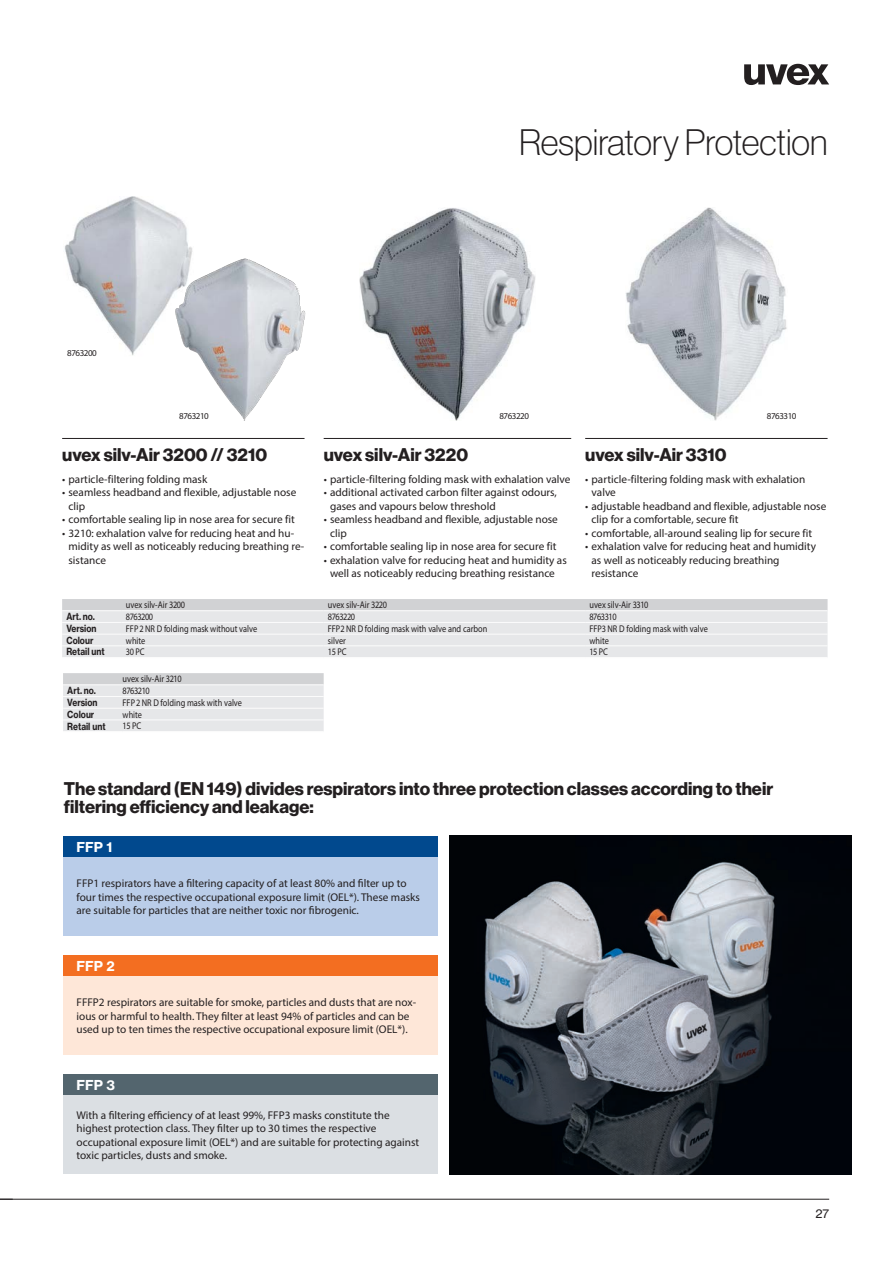
<style>
.page{position:relative;width:893px;height:1263px;background:#fff}
.page>*{position:absolute;margin:0;border:0;box-sizing:border-box;transform-origin:0 0}
._01_Rubrik_EN{font:36px "N Haas Grotesk DS Pro 35 X Lt";color:#231f20}
._07_Text_FT_9{font:18px "N Haas Grotesk DS Pro 75 Bd";color:#231f20}
._05_Produkt-HL{font:18px "N Haas Grotesk DS Pro 75 Bd";color:#231f20}
._07_Text_FT_9_EN{font:13.5px "N Haas Grotesk TX Pro 75 Bd";color:#fff}
.t1{font:12px "N Haas Grotesk TX Pro 55 Rg";color:#231f20}
._04_Text_FT_7_5_EN{font:11.25px/13.5px "Myriad Pro";color:#231f20}
._04_TAB_6_5{font:9.75px "Myriad Pro";color:#231f20;scale:.85 1}
._04_TAB_6_5-2{font:9.75px "N Haas Grotesk TX Pro 75 Bd";color:#231f20;scale:.85 1}
._04_TAB_6_5-3{font:9.75px "Myriad Pro";letter-spacing:-.05em;color:#231f20;scale:.85 1}
._09_Fußtext{font:9px "Myriad Pro";letter-spacing:-.05em;color:#231f20}
</style>
<div class="page">
<svg style="left:744px;top:64px;width:85px;height:21px"></svg>
<hr style="left:0;top:1199px;width:829px;height:1px;background:#231f20">
<img style="left:64px;top:196px;width:129px;height:160px">
<hr style="left:62px;top:438px;width:243px;height:1px;background:#231f20">
<hr style="left:585px;top:438px;width:243px;height:1px;background:#231f20">
<hr style="left:324px;top:438px;width:247px;height:1px;background:#231f20">
<svg style="left:62px;top:599px;width:766px;height:58px;background:#e2e3e5"></svg>
<hr style="left:62px;top:622px;width:60px;height:1px;background:#fcfcfc">
<hr style="left:122px;top:622px;width:202px;height:1px;background:#fcfcfc">
<hr style="left:324px;top:622px;width:261px;height:1px;background:#fcfcfc">
<hr style="left:585px;top:622px;width:243px;height:1px;background:#fcfcfc">
<hr style="left:62px;top:634px;width:60px;height:1px;background:#fcfcfc">
<hr style="left:122px;top:634px;width:202px;height:1px;background:#fcfcfc">
<hr style="left:324px;top:634px;width:261px;height:1px;background:#fcfcfc">
<hr style="left:585px;top:634px;width:243px;height:1px;background:#fcfcfc">
<hr style="left:62px;top:645px;width:60px;height:1px;background:#fcfcfc">
<hr style="left:122px;top:645px;width:202px;height:1px;background:#fcfcfc">
<hr style="left:324px;top:645px;width:261px;height:1px;background:#fcfcfc">
<hr style="left:585px;top:645px;width:243px;height:1px;background:#fcfcfc">
<hr style="left:62px;top:610px;width:60px;height:1px;background:#fcfcfc">
<hr style="left:122px;top:610px;width:202px;height:1px;background:#fcfcfc">
<hr style="left:324px;top:610px;width:261px;height:1px;background:#fcfcfc">
<hr style="left:585px;top:610px;width:243px;height:1px;background:#fcfcfc">
<svg style="left:63px;top:673px;width:261px;height:58px;background:#e2e3e5"></svg>
<hr style="left:63px;top:696px;width:60px;height:1px;background:#fcfcfc">
<hr style="left:123px;top:696px;width:201px;height:1px;background:#fcfcfc">
<hr style="left:63px;top:708px;width:60px;height:1px;background:#fcfcfc">
<hr style="left:123px;top:708px;width:201px;height:1px;background:#fcfcfc">
<hr style="left:63px;top:719px;width:60px;height:1px;background:#fcfcfc">
<hr style="left:123px;top:719px;width:201px;height:1px;background:#fcfcfc">
<hr style="left:63px;top:684px;width:60px;height:1px;background:#fcfcfc">
<hr style="left:123px;top:684px;width:201px;height:1px;background:#fcfcfc">
<img style="left:175px;top:257px;width:130px;height:164px">
<img style="left:359px;top:208px;width:177px;height:213px">
<img style="left:625px;top:207px;width:162px;height:214px">
<div style="left:64px;top:836px;width:374px;height:21px;background:#01498e"></div>
<div style="left:64px;top:857px;width:374px;height:79px;background:#bacde9"></div>
<div style="left:64px;top:955px;width:374px;height:21px;background:#f36e21"></div>
<div style="left:64px;top:976px;width:374px;height:79px;background:#fee7d8"></div>
<div style="left:64px;top:1074px;width:374px;height:21px;background:#53656e"></div>
<div style="left:64px;top:1095px;width:374px;height:79px;background:#dbdfe3"></div>
<img style="left:450px;top:836px;width:401px;height:338px">
<p class="_09_Fußtext" style="left:67px;top:348px;width:31px">8763200</p>
<p class="_01_Rubrik_EN" style="left:519px;top:122px;width:310px">Respiratory Protection</p>
<p class="_09_Fußtext" style="left:179px;top:411px;width:31px">8763210</p>
<p class="_09_Fußtext" style="left:499px;top:411px;width:31px">8763220</p>
<p class="_09_Fußtext" style="left:767px;top:411px;width:31px">8763310</p>
<p class="_05_Produkt-HL" style="left:62px;top:444px;width:207px">uvex silv-Air 3200 // 3210</p>
<p class="_04_Text_FT_7_5_EN" style="left:62px;top:472px;width:147px">• particle-filtering folding mask</p>
<p class="_04_Text_FT_7_5_EN" style="left:69px;top:485px;width:229px;text-indent:-6px">• seamless headband and flexible, adjustable nose clip</p>
<p class="_04_Text_FT_7_5_EN" style="left:62px;top:512px;width:234px">• comfortable sealing lip in nose area for secure fit</p>
<p class="_04_Text_FT_7_5_EN" style="left:69px;top:526px;width:237px;text-indent:-6px">• 3210: exhalation valve for reducing heat and hu&shy;midity as well as noticeably reducing breathing re&shy;sistance</p>
<p class="_05_Produkt-HL" style="left:324px;top:444px;width:146px">uvex silv-Air 3220</p>
<p class="_04_Text_FT_7_5_EN" style="left:324px;top:472px;width:248px">• particle-filtering folding mask with exhalation valve</p>
<p class="_04_Text_FT_7_5_EN" style="left:330px;top:485px;width:228px;text-indent:-6px">• additional activated carbon filter against odours, gases and vapours below threshold</p>
<p class="_04_Text_FT_7_5_EN" style="left:330px;top:512px;width:229px;text-indent:-6px">• seamless headband and flexible, adjustable nose clip</p>
<p class="_04_Text_FT_7_5_EN" style="left:324px;top:539px;width:234px">• comfortable sealing lip in nose area for secure fit</p>
<p class="_04_Text_FT_7_5_EN" style="left:324px;top:553px;width:245px;text-align:center">• exhalation valve for reducing heat and humidity as well as noticeably reducing breathing resistance</p>
<p class="_05_Produkt-HL" style="left:585px;top:444px;width:143px">uvex silv-Air 3310</p>
<p class="_04_Text_FT_7_5_EN" style="left:592px;top:472px;width:215px;text-indent:-6px">• particle-filtering folding mask with exhalation valve</p>
<p class="_04_Text_FT_7_5_EN" style="left:592px;top:499px;width:236px;text-indent:-6px">• adjustable headband and flexible, adjustable nose clip for a comfortable, secure fit</p>
<p class="_04_Text_FT_7_5_EN" style="left:585px;top:526px;width:228px">• comfortable, all-around sealing lip for secure fit</p>
<p class="_04_Text_FT_7_5_EN" style="left:592px;top:539px;width:226px;text-indent:-6px">• exhalation valve for reducing heat and humidity as well as noticeably reducing breathing resistance</p>
<p class="_04_TAB_6_5" style="left:126px;top:599px;width:71px">uvex silv-Air 3200</p>
<p class="_04_TAB_6_5" style="left:328px;top:599px;width:71px">uvex silv-Air 3220</p>
<p class="_04_TAB_6_5" style="left:589px;top:599px;width:71px">uvex silv-Air 3310</p>
<p class="_04_TAB_6_5-2" style="left:66px;top:611px;width:35px">Art. no.</p>
<p class="_04_TAB_6_5-3" style="left:126px;top:611px;width:34px">8763200</p>
<p class="_04_TAB_6_5-3" style="left:328px;top:611px;width:34px">8763220</p>
<p class="_04_TAB_6_5" style="left:589px;top:611px;width:34px">8763310</p>
<p class="_04_TAB_6_5-2" style="left:66px;top:622px;width:37px">Version</p>
<p class="_04_TAB_6_5" style="left:126px;top:623px;width:156px">FFP2 NR D folding mask without valve</p>
<p class="_04_TAB_6_5" style="left:328px;top:623px;width:189px">FFP2 NR D folding mask with valve and carbon</p>
<p class="_04_TAB_6_5" style="left:589px;top:623px;width:141px">FFP3 NR D folding mask with valve</p>
<p class="_04_TAB_6_5-2" style="left:66px;top:634px;width:33px">Colour</p>
<p class="_04_TAB_6_5" style="left:126px;top:634px;width:24px">white</p>
<p class="_04_TAB_6_5" style="left:328px;top:634px;width:23px">silver</p>
<p class="_04_TAB_6_5" style="left:589px;top:634px;width:24px">white</p>
<p class="_04_TAB_6_5-2" style="left:66px;top:646px;width:47px">Retail unt</p>
<p class="_04_TAB_6_5" style="left:126px;top:646px;width:23px">30 PC</p>
<p class="_04_TAB_6_5" style="left:328px;top:646px;width:23px">15 PC</p>
<p class="_04_TAB_6_5" style="left:589px;top:646px;width:23px">15 PC</p>
<p class="_04_TAB_6_5" style="left:123px;top:673px;width:71px">uvex silv-Air 3210</p>
<p class="_04_TAB_6_5-2" style="left:67px;top:685px;width:35px">Art. no.</p>
<p class="_04_TAB_6_5" style="left:123px;top:685px;width:34px">8763210</p>
<p class="_04_TAB_6_5-2" style="left:67px;top:696px;width:37px">Version</p>
<p class="_04_TAB_6_5" style="left:123px;top:697px;width:142px">FFP2 NR D folding mask with valve</p>
<p class="_04_TAB_6_5-2" style="left:67px;top:708px;width:33px">Colour</p>
<p class="_04_TAB_6_5" style="left:123px;top:708px;width:24px">white</p>
<p class="_04_TAB_6_5-2" style="left:67px;top:720px;width:47px">Retail unt</p>
<p class="_04_TAB_6_5" style="left:123px;top:720px;width:23px">15 PC</p>
<p class="_07_Text_FT_9" style="left:64px;top:778px;width:711px">The standard (EN 149) divides respirators into three protection classes according to their</p>
<p class="_07_Text_FT_9" style="left:64px;top:796px;width:252px">filtering efficiency and leakage:</p>
<p class="_07_Text_FT_9_EN" style="left:77px;top:838px;width:37px">FFP 1</p>
<p class="_04_Text_FT_7_5_EN" style="left:77px;top:876px;width:345px">FFP1 respirators have a filtering capacity of at least 80% and filter up to four times the respective occupational exposure limit (OEL*). These masks are suitable for particles that are neither toxic nor fibrogenic.</p>
<p class="_07_Text_FT_9_EN" style="left:77px;top:957px;width:40px">FFP 2</p>
<p class="_04_Text_FT_7_5_EN" style="left:77px;top:996px;width:341px">FFFP2 respirators are suitable for smoke, particles and dusts that are nox&shy;ious or harmful to health. They filter at least 94% of particles and can be used up to ten times the respective occupational exposure limit (OEL*).</p>
<p class="_07_Text_FT_9_EN" style="left:77px;top:1076px;width:40px">FFP 3</p>
<p class="_04_Text_FT_7_5_EN" style="left:77px;top:1108px;width:315px">With a filtering efficiency of at least 99%, FFP3 masks constitute the</p>
<p class="_04_Text_FT_7_5_EN" style="left:77px;top:1121px;width:302px">highest protection class. They filter up to 30 times the respective</p>
<p class="_04_Text_FT_7_5_EN" style="left:77px;top:1135px;width:344px">occupational exposure limit (OEL*) and are suitable for protecting against toxic particles, dusts and smoke.</p>
<p class="t1" style="left:815px;top:1206px;width:15px">27</p>
</div>
